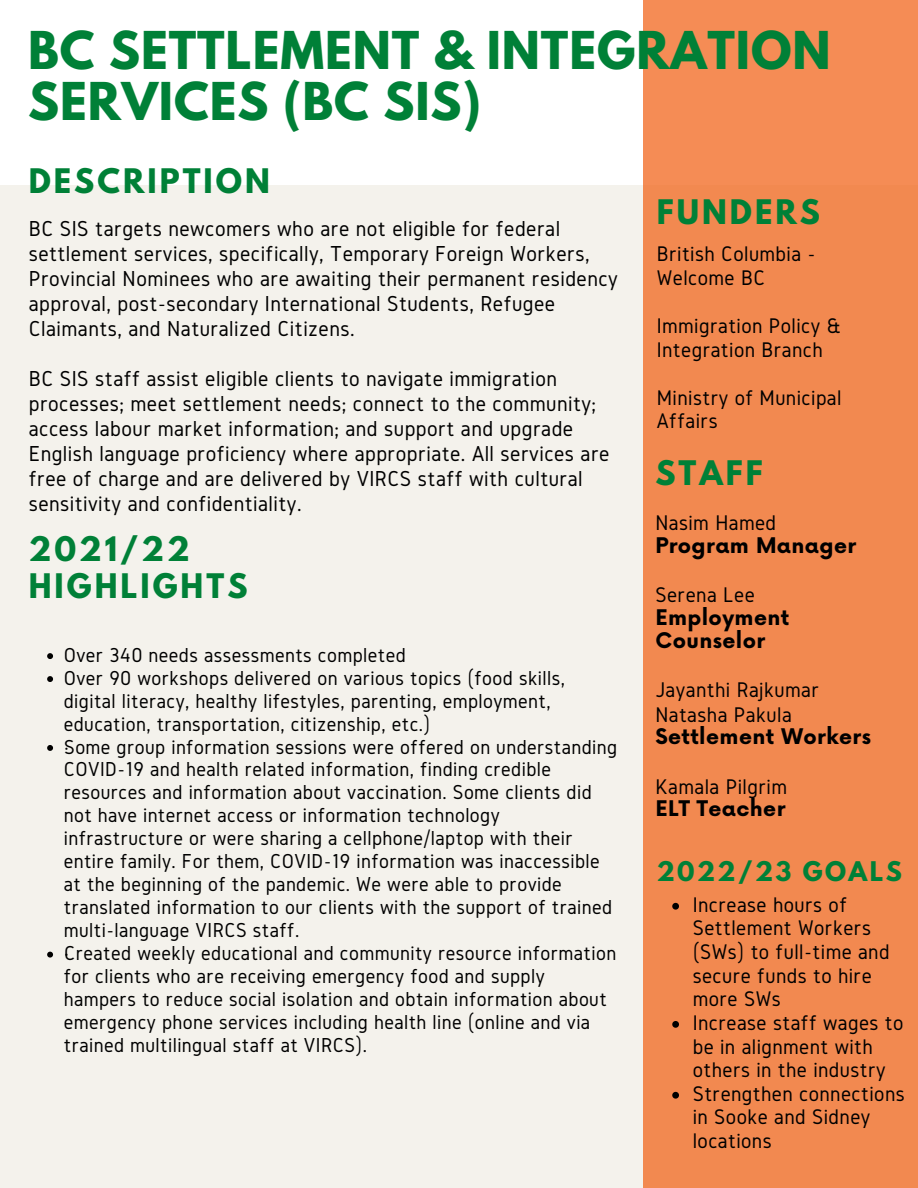
<style>
.page{position:relative;width:918px;height:1188px;background:#fff}
.page>*{position:absolute;margin:0;border:0;box-sizing:border-box;transform-origin:0 0}
.t1{font:700 46.2px/50.7px "League Spartan";letter-spacing:.02em;color:#008037}
.t2{font:700 30px/37.2px "League Spartan";letter-spacing:.1em;color:#008037}
.t3{font:700 24px "League Spartan";letter-spacing:.1em;color:#008037}
.t4{font:22.5px/24.9px "Gidole";letter-spacing:.02em;color:#000}
.t5{font:22.05px/23.7px "Gidole";letter-spacing:.02em;color:#000}
.t6{font:21px/23px "Gidole";letter-spacing:.02em;color:#000}
.t7{font:700 21px/23.2px "Now";letter-spacing:.02em;color:#000}
</style>
<div class="page">
<div style="left:0;top:185px;width:918px;height:1003px;background:#f4f2ec"></div>
<div style="left:643px;top:0;width:275px;height:1188px;background:#f28950"></div>
<svg style="left:672px;top:903px;width:7px;height:7px"></svg>
<svg style="left:672px;top:1021px;width:7px;height:7px"></svg>
<svg style="left:672px;top:1092px;width:7px;height:7px"></svg>
<svg style="left:47px;top:653px;width:6px;height:6px"></svg>
<svg style="left:47px;top:676px;width:6px;height:6px"></svg>
<svg style="left:47px;top:745px;width:6px;height:6px"></svg>
<svg style="left:47px;top:952px;width:6px;height:6px"></svg>
<h1 class="t1" style="left:28px;top:31px;width:804px">BC SETTLEMENT &amp; INTEGRATION<br>SERVICES (BC SIS)</h1>
<h2 class="t2" style="left:29px;top:167px;width:243px">DESCRIPTION</h2>
<p class="t4" style="left:29px;top:216px;width:591px">BC SIS targets newcomers who are not eligible for federal settlement services, specifically, Temporary Foreign Workers, Provincial Nominees who are awaiting their permanent residency approval, post-secondary International Students, Refugee Claimants, and Naturalized Citizens.</p>
<p class="t4" style="left:29px;top:366px;width:582px">BC SIS staff assist eligible clients to navigate immigration processes; meet settlement needs; connect to the community; access labour market information; and support and upgrade English language proficiency where appropriate. All services are free of charge and are delivered by VIRCS staff with cultural sensitivity and confidentiality.</p>
<h2 class="t2" style="left:29px;top:534px;width:220px">2021/22<br>HIGHLIGHTS</h2>
<p class="t6" style="left:64px;top:643px;width:555px">Over 340 needs assessments completed<br>Over 90 workshops delivered on various topics (food skills, digital literacy, healthy lifestyles, parenting, employment, education, transportation, citizenship, etc.)<br>·Some group information sessions were offered on understanding COVID-19 and health related information, finding credible resources and information about vaccination. Some clients did not have internet access or information technology infrastructure or were sharing a cellphone/laptop with their entire family. For them, COVID-19 information was inaccessible at the beginning of the pandemic. We were able to provide translated information to our clients with the support of trained multi-language VIRCS staff.<br>·Created weekly educational and community resource information for clients who are receiving emergency food and supply hampers to reduce social isolation and obtain information about emergency phone services including health line (online and via trained multilingual staff at VIRCS).</p>
<h2 class="t2" style="left:657px;top:197px;width:165px">FUNDERS</h2>
<p class="t5" style="left:657px;top:242px;width:160px">British Columbia -<br>Welcome BC</p>
<p class="t5" style="left:657px;top:313px;width:186px">Immigration Policy &amp;<br>Integration Branch</p>
<p class="t5" style="left:657px;top:385px;width:186px">Ministry of Municipal<br>Affairs</p>
<h2 class="t2" style="left:655px;top:458px;width:109px">STAFF</h2>
<p class="t5" style="left:655px;top:510px;width:122px">Nasim Hamed</p>
<p class="t7" style="left:655px;top:535px;width:202px">Program Manager</p>
<p class="t5" style="left:655px;top:582px;width:101px">Serena Lee</p>
<p class="t7" style="left:655px;top:607px;width:135px">Employment<br>Counselor</p>
<p class="t5" style="left:655px;top:677px;width:165px;line-height:24.5px">Jayanthi Rajkumar<br>Natasha Pakula</p>
<p class="t7" style="left:655px;top:726px;width:217px">Settlement Workers</p>
<p class="t5" style="left:655px;top:774px;width:133px">Kamala Pilgrim</p>
<p class="t7" style="left:655px;top:798px;width:131px">ELT Teacher</p>
<p class="t3" style="left:657px;top:859px;width:247px">2022/23 GOALS</p>
<p class="t5" style="left:693px;top:892px;width:214px">Increase hours of<br>Settlement Workers (SWs) to full-time and secure funds to hire more SWs<br>Increase staff wages to be in alignment with others in the industry<br>Strengthen connections in Sooke and Sidney locations</p>
</div>
